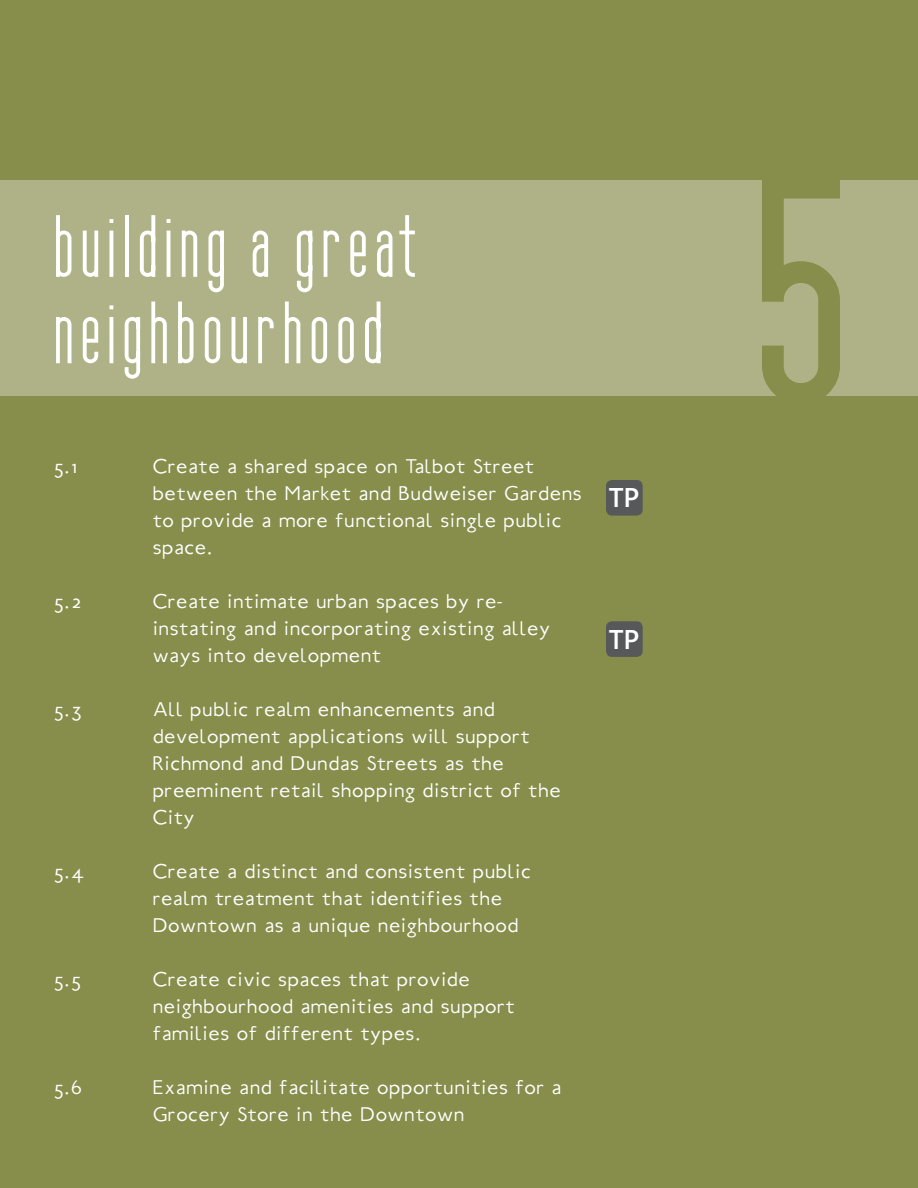
<style>
.page{position:relative;width:918px;height:1188px;background:#878e4b}
.page>*{position:absolute;margin:0;border:0;box-sizing:border-box;transform-origin:0 0}
.t1{font:262.5px "seattlesans";color:#878e4b}
.t2{font:72px/86.4px "seattlesans";letter-spacing:.1em;color:#fff}
.t3{font:27px "Webly Sleek UI Semibold";color:#fff}
.t4{font:300 22.5px/27px "Ubahn";letter-spacing:.05em;color:#fff}
</style>
<div class="page">
<div style="left:0;top:180px;width:918px;height:216px;background:#afb287"></div>
<svg style="left:762px;top:180px;width:78px;height:216px"></svg>
<div style="left:606px;top:621px;width:37px;height:36px;background:#57585a;border-radius:6px"></div>
<div style="left:606px;top:480px;width:37px;height:36px;background:#57585a;border-radius:6px"></div>
<p class="t2" style="left:54px;top:200px;width:364px">building a great neighbourhood</p>
<p class="t4" style="left:54px;top:454px;width:24px">5.1</p>
<p class="t4" style="left:153px;top:454px;width:430px">Create a shared space on Talbot Street between the Market and Budweiser Gardens to provide a more functional single public space.</p>
<p class="t4" style="left:54px;top:589px;width:29px">5.2</p>
<p class="t4" style="left:153px;top:589px;width:398px">Create intimate urban spaces by re&shy;instating and incorporating existing alley ways into development</p>
<p class="t4" style="left:54px;top:697px;width:29px">5.3</p>
<p class="t4" style="left:153px;top:697px;width:409px">All public realm enhancements and development applications will support<br>Richmond and Dundas Streets as the preeminent retail shopping district of the<br>City</p>
<p class="t4" style="left:54px;top:859px;width:31px">5.4</p>
<p class="t4" style="left:153px;top:859px;width:379px">Create a distinct and consistent public realm treatment that identifies the<br>Downtown as a unique neighbourhood</p>
<p class="t4" style="left:54px;top:967px;width:28px">5.5</p>
<p class="t4" style="left:153px;top:967px;width:363px">Create civic spaces that provide neighbourhood amenities and support families of different types.</p>
<p class="t4" style="left:54px;top:1075px;width:29px">5.6</p>
<p class="t4" style="left:153px;top:1075px;width:410px">Examine and facilitate opportunities for a<br>Grocery Store in the Downtown</p>
<p class="t3" style="left:609px;top:477px;width:32px">TP</p>
<p class="t3" style="left:609px;top:619px;width:32px">TP</p>
<p class="t1" style="left:756px;top:103px;width:92px">5</p>
</div>
